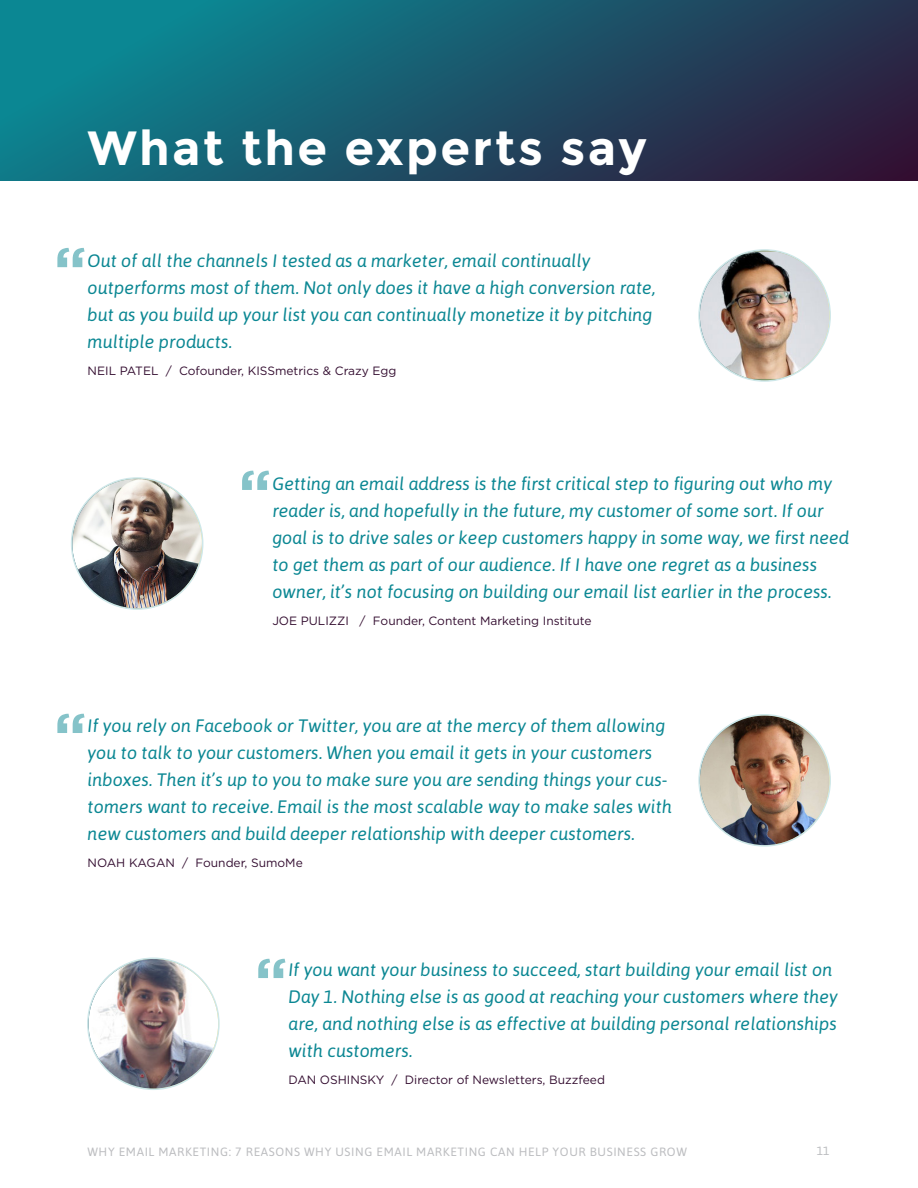
<style>
.page{position:relative;width:918px;height:1188px;background:#fff}
.page>*{position:absolute;margin:0;border:0;box-sizing:border-box;transform-origin:0 0}
.t1{font:700 60px "Gotham";color:#85c3c9}
.t2{font:700 48px "Montserrat";letter-spacing:.05em;color:#fff}
.t3{font:italic 18px/27px "Asap";color:#0b8793}
.quote_attribute{font:12px "Gotham";color:#330d30}
.t4{font:12px "Asap";letter-spacing:.05em;color:#bcbdc0}
</style>
<div class="page">
<svg style="left:0;top:0;width:918px;height:180px;background:#1b546a"></svg>
<img style="left:701px;top:252px;width:127px;height:127px">
<img style="left:700px;top:716px;width:129px;height:129px;border-radius:65px">
<img style="left:72px;top:479px;width:130px;height:129px;border-radius:65px">
<img style="left:89px;top:959px;width:129px;height:130px;border-radius:65px">
<h1 class="t2" style="left:88px;top:120px;width:560px">What the experts say</h1>
<p class="t1" style="left:54px;top:234px;width:34px">“</p>
<p class="t3" style="left:88px;top:248px;width:569px">Out of all the channels I tested as a marketer, email continually outperforms most of them. Not only does it have a high conversion rate, but as you build up your list you can continually monetize it by pitching multiple products.</p>
<p class="quote_attribute" style="left:88px;top:365px;width:310px">NEIL PATEL / Cofounder, KISSmetrics &amp; Crazy Egg</p>
<p class="t1" style="left:239px;top:457px;width:34px">“</p>
<p class="t3" style="left:272px;top:470px;width:578px">Getting an email address is the first critical step to figuring out who my reader is, and hopefully in the future, my customer of some sort. If our goal is to drive sales or keep customers happy in some way, we first need to get them as part of our audience. If I have one regret as a business owner, it’s not focusing on building our email list earlier in the process.</p>
<p class="quote_attribute" style="left:272px;top:614px;width:321px">JOE PULIZZI / Founder, Content Marketing Institute</p>
<p class="t1" style="left:54px;top:700px;width:34px">“</p>
<p class="t3" style="left:88px;top:712px;width:586px">If you rely on Facebook or Twitter, you are at the mercy of them allowing you to talk to your customers. When you email it gets in your customers inboxes. Then it’s up to you to make sure you are sending things your cus&shy;tomers want to receive. Email is the most scalable way to make sales with new customers and build deeper relationship with deeper customers.</p>
<p class="quote_attribute" style="left:88px;top:856px;width:217px">NOAH KAGAN / Founder, SumoMe</p>
<p class="t1" style="left:255px;top:945px;width:34px">“</p>
<p class="t3" style="left:289px;top:956px;width:551px">If you want your business to succeed, start building your email list on Day 1. Nothing else is as good at reaching your customers where they are, and nothing else is as effective at building personal relationships with customers.</p>
<p class="quote_attribute" style="left:289px;top:1073px;width:318px">DAN OSHINSKY / Director of Newsletters, Buzzfeed</p>
<p class="t4" style="left:87px;top:1145px;width:601px">WHY EMAIL MARKETING: 7 REASONS WHY USING EMAIL MARKETING CAN HELP YOUR BUSINESS GROW</p>
<p class="t4" style="left:817px;top:1144px;width:14px">11</p>
</div>
